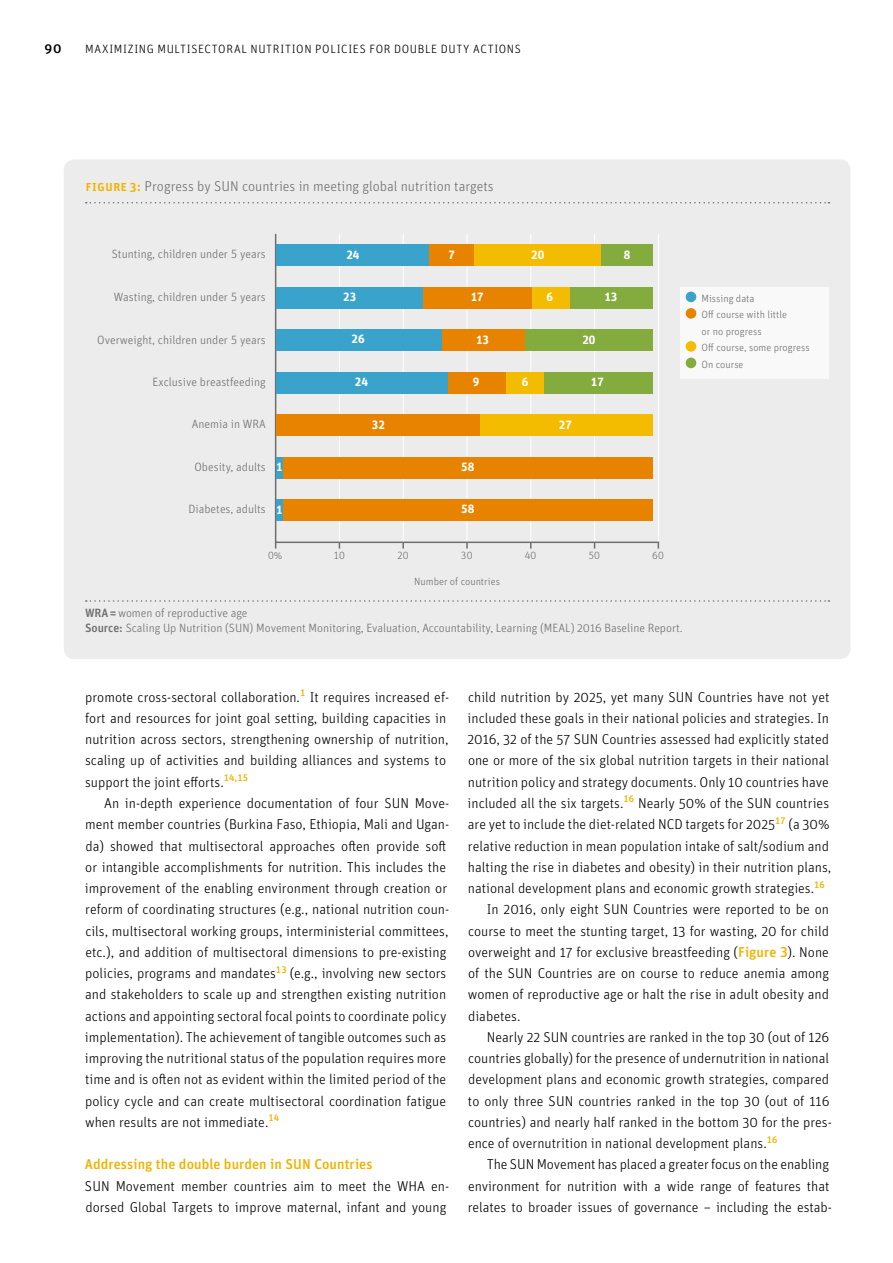
<style>
.page{position:relative;width:893px;height:1263px;background:#fff}
.page>*{position:absolute;margin:0;border:0;box-sizing:border-box;transform-origin:0 0}
.t1{font:300 14.25px/21.3px "Unit Pro";color:#000}
.t2{font:300 14.25px "Unit Pro";color:#706f6f}
.t3{font:500 14.25px "Unit Pro";letter-spacing:.005em;color:#f1b300}
.t4{font:500 13.5px "Unit Pro";color:#000}
.t5{font:300 12px/15.8px "Unit Pro";color:#706f6f}
.t6{font:300 12px "Unit Pro";letter-spacing:.055em;color:#000}
.t7{font:700 12px "Unit Pro";color:#fff}
.t8{font:300 10.5px/16.5px "Unit Pro";color:#706f6f}
.s1{font-weight:500;color:#f1b300}
.s2{font-weight:500}
</style>
<div class="page">
<div style="left:64px;top:159px;width:786px;height:500px;background:#ececec;border-radius:11px"></div>
<svg style="left:274px;top:233px;width:386px;height:311px"></svg>
<svg style="left:86px;top:202px;width:743px;height:1px"></svg>
<svg style="left:86px;top:600px;width:743px;height:2px"></svg>
<svg style="left:402px;top:542px;width:2px;height:7px"></svg>
<svg style="left:466px;top:542px;width:2px;height:7px"></svg>
<div style="left:276px;top:244px;width:153px;height:22px;background:#3aa3cb"></div>
<div style="left:276px;top:287px;width:147px;height:21px;background:#3aa3cb"></div>
<div style="left:276px;top:330px;width:166px;height:21px;background:#3aa3cb"></div>
<div style="left:276px;top:372px;width:173px;height:21px;background:#3aa3cb"></div>
<div style="left:276px;top:415px;width:204px;height:21px;background:#e88300"></div>
<div style="left:276px;top:457px;width:7px;height:21px;background:#3aa3cb"></div>
<div style="left:276px;top:500px;width:7px;height:21px;background:#3aa3cb"></div>
<div style="left:283px;top:457px;width:370px;height:21px;background:#e88300"></div>
<div style="left:283px;top:500px;width:370px;height:21px;background:#e88300"></div>
<div style="left:680px;top:287px;width:149px;height:91px;background:#fff"></div>
<div style="left:686px;top:292px;width:10px;height:10px;background:#3aa3cb;border-radius:50%"></div>
<div style="left:686px;top:308px;width:10px;height:11px;background:#e88300;border-radius:50%"></div>
<div style="left:686px;top:341px;width:10px;height:11px;background:#f4bc00;border-radius:50%"></div>
<div style="left:686px;top:358px;width:10px;height:10px;background:#83ab3e;border-radius:50%"></div>
<div style="left:474px;top:244px;width:128px;height:22px;background:#f4bc00"></div>
<div style="left:531px;top:287px;width:39px;height:21px;background:#f4bc00"></div>
<div style="left:506px;top:372px;width:38px;height:21px;background:#f4bc00"></div>
<div style="left:480px;top:415px;width:173px;height:21px;background:#f4bc00"></div>
<div style="left:602px;top:244px;width:51px;height:22px;background:#83ab3e"></div>
<div style="left:570px;top:287px;width:83px;height:21px;background:#83ab3e"></div>
<div style="left:544px;top:372px;width:109px;height:21px;background:#83ab3e"></div>
<div style="left:525px;top:330px;width:128px;height:21px;background:#83ab3e"></div>
<div style="left:429px;top:244px;width:45px;height:22px;background:#e88300"></div>
<div style="left:423px;top:287px;width:108px;height:21px;background:#e88300"></div>
<div style="left:442px;top:330px;width:83px;height:21px;background:#e88300"></div>
<div style="left:449px;top:372px;width:57px;height:21px;background:#e88300"></div>
<p class="t4" style="left:45px;top:39px;width:18px">90</p>
<p class="t6" style="left:85px;top:41px;width:437px">MAXIMIZING MULTISECTORAL NUTRITION POLICIES FOR DOUBLE DUTY ACTIONS</p>
<p class="t2" style="left:86px;top:177px;width:410px"><span class="s1">figure3:</span> Progress by SUN countries in meeting global nutrition targets</p>
<p class="t5" style="left:112px;top:246px;width:155px">Stunting, children under 5 years</p>
<p class="t5" style="left:114px;top:288px;width:153px">Wasting, children under 5 years</p>
<p class="t5" style="left:97px;top:331px;width:170px">Overweight, children under 5 years</p>
<p class="t7" style="left:346px;top:246px;width:15px">24</p>
<p class="t7" style="left:448px;top:246px;width:8px">7</p>
<p class="t7" style="left:531px;top:246px;width:15px">20</p>
<p class="t7" style="left:624px;top:246px;width:8px">8</p>
<p class="t7" style="left:343px;top:288px;width:15px">23</p>
<p class="t7" style="left:352px;top:330px;width:15px">26</p>
<p class="t7" style="left:471px;top:288px;width:15px">17</p>
<p class="t7" style="left:547px;top:288px;width:8px">6</p>
<p class="t7" style="left:604px;top:288px;width:15px">13</p>
<p class="t7" style="left:476px;top:331px;width:15px">13</p>
<p class="t7" style="left:582px;top:331px;width:15px">20</p>
<p class="t5" style="left:152px;top:373px;width:115px">Exclusive breastfeeding</p>
<p class="t5" style="left:192px;top:416px;width:75px">Anemia in WRA</p>
<p class="t5" style="left:194px;top:459px;width:73px">Obesity, adults</p>
<p class="t5" style="left:188px;top:501px;width:79px">Diabetes, adults</p>
<p class="t7" style="left:276px;top:458px;width:8px">1</p>
<p class="t7" style="left:276px;top:501px;width:8px">1</p>
<p class="t7" style="left:355px;top:373px;width:15px">24</p>
<p class="t7" style="left:473px;top:373px;width:8px">9</p>
<p class="t7" style="left:522px;top:373px;width:8px">6</p>
<p class="t7" style="left:591px;top:373px;width:15px">17</p>
<p class="t7" style="left:372px;top:416px;width:15px">32</p>
<p class="t7" style="left:461px;top:458px;width:15px">58</p>
<p class="t7" style="left:461px;top:500px;width:15px">58</p>
<p class="t7" style="left:559px;top:416px;width:15px">27</p>
<p class="t8" style="left:268px;top:547px;width:16px">0%</p>
<p class="t8" style="left:333px;top:547px;width:13px">10</p>
<p class="t8" style="left:397px;top:547px;width:13px">20</p>
<p class="t8" style="left:461px;top:547px;width:13px">30</p>
<p class="t8" style="left:525px;top:547px;width:13px">40</p>
<p class="t8" style="left:588px;top:547px;width:13px">50</p>
<p class="t8" style="left:652px;top:547px;width:13px">60</p>
<p class="t8" style="left:414px;top:573px;width:87px">Number of countries</p>
<p class="t5" style="left:85px;top:604px;width:599px"><span class="s2">WRA=</span>women of reproductive age<br><span class="s2">Source:</span> Scaling Up Nutrition (SUN) Movement Monitoring, Evaluation, Accountability, Learning (MEAL) 2016 Baseline Report.</p>
<p class="t8" style="left:702px;top:290px;width:110px">Missing data<br>Off course with little<br>or no progress<br>Off course, some progress<br>On course</p>
<p class="t1" style="left:85px;top:686px;width:366px">promote cross-sectoral collaboration.<sup>1</sup> It requires increased ef&shy;fort and resources for joint goal setting, building capacities in nutrition across sectors, strengthening ownership of nutrition, scaling up of activities and building alliances and systems to support the joint efforts.<sup>14,15</sup></p>
<p class="t1" style="left:85px;top:792px;width:366px;text-indent:19px">An in-depth experience documentation of four SUN Move&shy;ment member countries (Burkina Faso, Ethiopia, Mali and Ugan&shy;da) showed that multisectoral approaches often provide soft or intangible accomplishments for nutrition. This includes the improvement of the enabling environment through creation or reform of coordinating structures (e.g., national nutrition coun&shy;cils, multisectoral working groups, interministerial committees, etc.), and addition of multisectoral dimensions to pre-existing policies, programs and mandates<sup>13</sup> (e.g., involving new sectors and stakeholders to scale up and strengthen existing nutrition actions and appointing sectoral focal points to coordinate policy implementation). The achievement of tangible outcomes such as improving the nutritional status of the population requires more time and is often not as evident within the limited period of the policy cycle and can create multisectoral coordination fatigue when results are not immediate.<sup>14</sup></p>
<p class="t3" style="left:85px;top:1154px;width:289px">Addressing the double burden in SUN Countries</p>
<p class="t1" style="left:85px;top:1175px;width:366px">SUN Movement member countries aim to meet the WHA en&shy;dorsed Global Targets to improve maternal, infant and young</p>
<p class="t1" style="left:468px;top:686px;width:363px">child nutrition by 2025, yet many SUN Countries have not yet</p>
<p class="t1" style="left:468px;top:707px;width:363px">included these goals in their national policies and strategies. In</p>
<p class="t1" style="left:467px;top:728px;width:363px">2016, 32 of the 57 SUN Countries assessed had explicitly stated</p>
<p class="t1" style="left:468px;top:749px;width:363px">one or more of the six global nutrition targets in their national</p>
<p class="t1" style="left:468px;top:771px;width:362px">nutrition policy and strategy documents. Only 10 countries have</p>
<p class="t1" style="left:468px;top:792px;width:363px">included all the six targets.<sup>16</sup> Nearly 50% of the SUN countries</p>
<p class="t1" style="left:468px;top:813px;width:363px">are yet to include the diet-related NCD targets for 2025<sup>17</sup> (a 30%</p>
<p class="t1" style="left:468px;top:834px;width:363px">relative reduction in mean population intake of salt/sodium and</p>
<p class="t1" style="left:468px;top:856px;width:365px">halting the rise in diabetes and obesity) in their nutrition plans,</p>
<p class="t1" style="left:468px;top:877px;width:358px">national development plans and economic growth strategies.<sup>16</sup></p>
<p class="t1" style="left:487px;top:898px;width:344px">In 2016, only eight SUN Countries were reported to be on</p>
<p class="t1" style="left:468px;top:920px;width:362px">course to meet the stunting target, 13 for wasting, 20 for child</p>
<p class="t1" style="left:468px;top:941px;width:362px">overweight and 17 for exclusive breastfeeding (<span class="s1">Figure 3</span>). None</p>
<p class="t1" style="left:468px;top:962px;width:362px">of the SUN Countries are on course to reduce anemia among</p>
<p class="t1" style="left:468px;top:983px;width:363px">women of reproductive age or halt the rise in adult obesity and</p>
<p class="t1" style="left:468px;top:1005px;width:54px">diabetes.</p>
<p class="t1" style="left:487px;top:1026px;width:344px">Nearly 22 SUN countries are ranked in the top 30 (out of 126</p>
<p class="t1" style="left:468px;top:1047px;width:363px">countries globally) for the presence of undernutrition in national</p>
<p class="t1" style="left:468px;top:1068px;width:362px">development plans and economic growth strategies, compared</p>
<p class="t1" style="left:468px;top:1090px;width:363px">to only three SUN countries ranked in the top 30 (out of 116</p>
<p class="t1" style="left:468px;top:1111px;width:365px">countries) and nearly half ranked in the bottom 30 for the pres-</p>
<p class="t1" style="left:468px;top:1132px;width:311px">ence of overnutrition in national development plans.<sup>16</sup></p>
<p class="t1" style="left:487px;top:1153px;width:344px">The SUN Movement has placed a greater focus on the enabling</p>
<p class="t1" style="left:468px;top:1175px;width:363px">environment for nutrition with a wide range of features that</p>
<p class="t1" style="left:468px;top:1196px;width:365px">relates to broader issues of governance – including the estab-</p>
</div>
